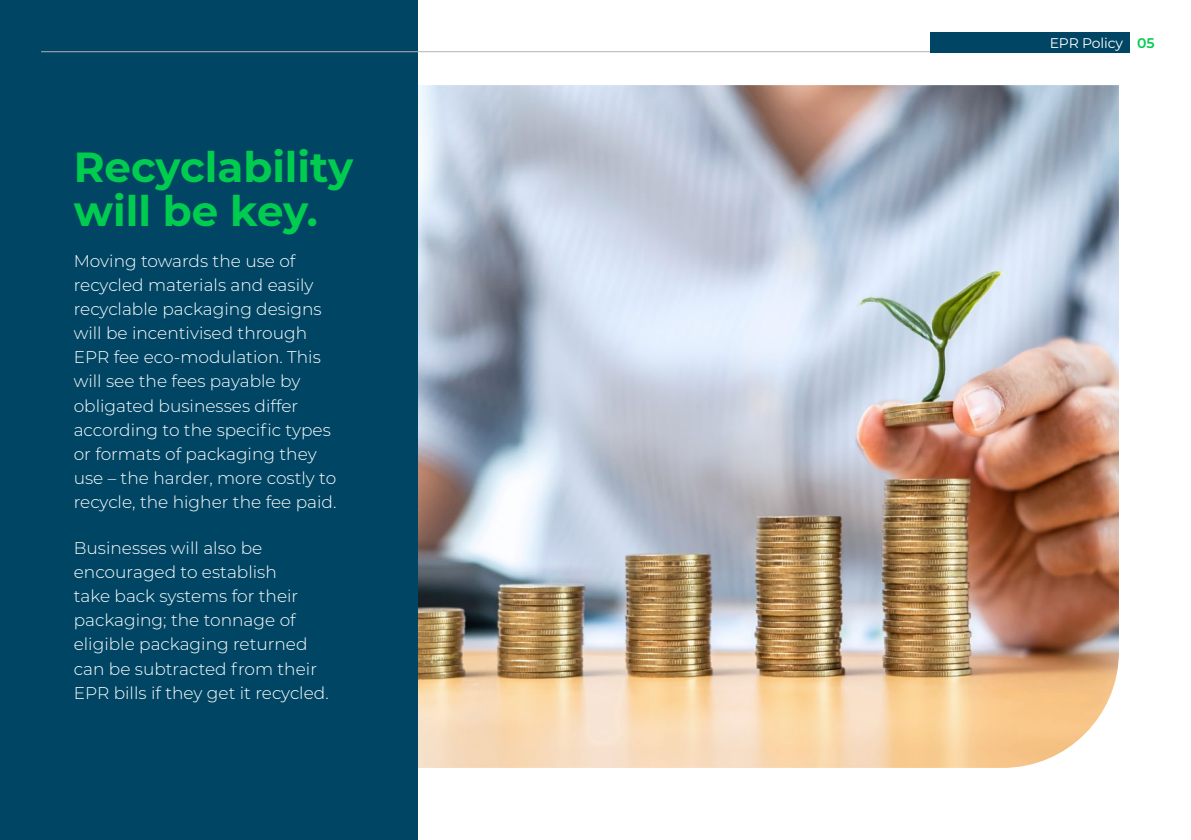
<style>
.page{position:relative;width:1191px;height:840px;background:#fff}
.page>*{position:absolute;margin:0;border:0;box-sizing:border-box;transform-origin:0 0}
.t1{font:700 42px/44px "Montserrat";color:#00cd50}
.t2{font:300 17px/24px "Montserrat";color:#fff}
.t3{font:14px "Montserrat";letter-spacing:-.01em;color:#fff}
.s1{font-weight:600;color:#00cd50}
</style>
<div class="page">
<img style="left:417px;top:85px;width:702px;height:682px">
<div style="left:0;top:0;width:417px;height:839px;background:#004664"></div>
<hr style="left:41px;top:51px;width:1089px;height:1px;background:#b3b2b2">
<div style="left:930px;top:32px;width:200px;height:20px;background:#004664"></div>
<h1 class="t1" style="left:74px;top:143px;width:281px">Recyclability will be key.</h1>
<p class="t2" style="left:74px;top:248px;width:264px">Moving towards the use of recycled materials and easily recyclable packaging designs will be incentivised through<br>EPR fee eco-modulation. This will see the fees payable by obligated businesses differ according to the specific types or formats of packaging they use – the harder, more costly to recycle, the higher the fee paid.</p>
<p class="t2" style="left:74px;top:535px;width:256px">Businesses will also be encouraged to establish<br>take back systems for their packaging; the tonnage of eligible packaging returned can be subtracted from their<br>EPR bills if they get it recycled.</p>
<p class="t3" style="left:1049px;top:34px;width:106px">EPR Policy <span class="s1">05</span></p>
</div>
